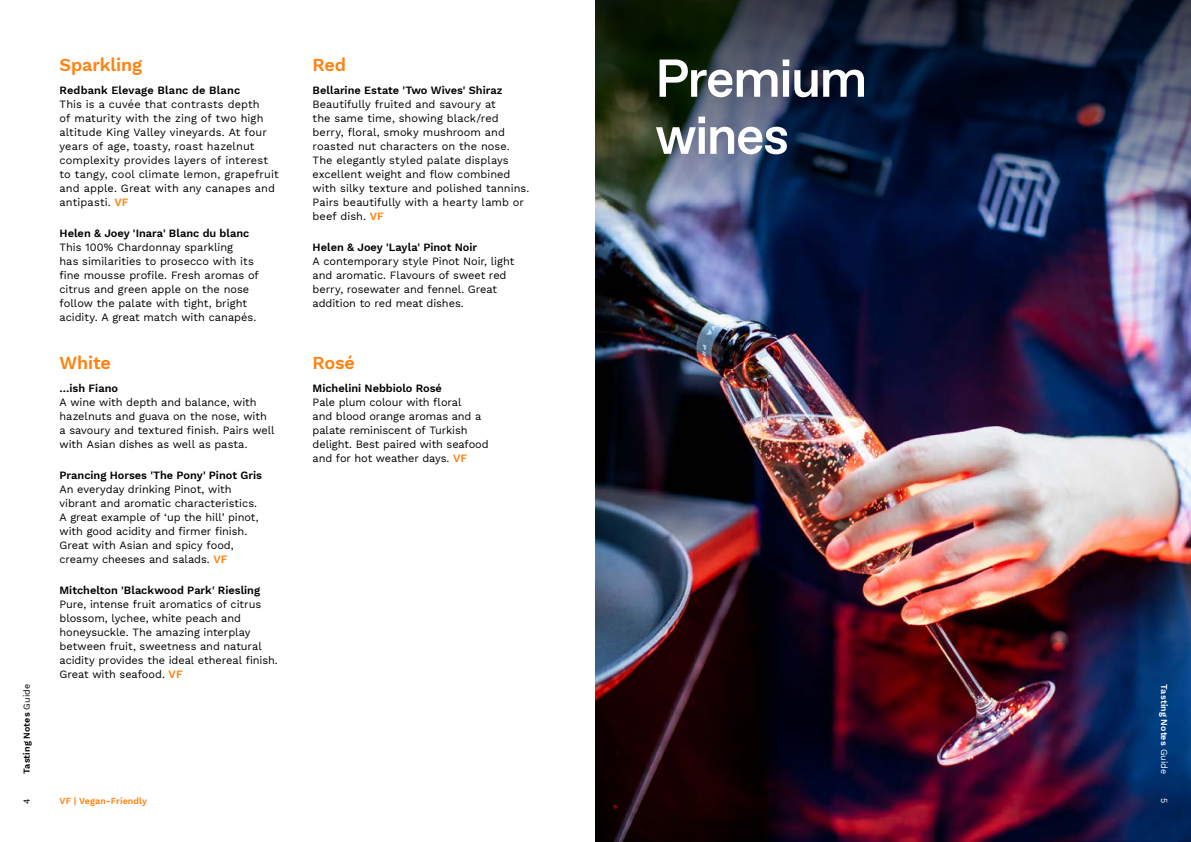
<style>
.page{position:relative;width:1191px;height:842px;background:#fff}
.page>*{position:absolute;margin:0;border:0;box-sizing:border-box;transform-origin:0 0}
.t1{font:500 53.2px/57.1px "ABC Favorit";letter-spacing:-.035em;color:#fff}
.t2{font:600 18px "Work Sans";letter-spacing:-.01em;color:#ff820f}
.t3{font:11px/14px "Work Sans";color:#000}
.t4{font:600 11px "Work Sans";color:#000}
.t5{font:600 9px "Work Sans";letter-spacing:.005em;color:#ff820f}
.t6{font:600 9px "Work Sans";letter-spacing:.005em;color:#fff}
.t7{font:600 9px "Work Sans";letter-spacing:.005em;color:#000}
.t8{font:9px "Work Sans";color:#fff}
.t9{font:9px "Work Sans";color:#000}
.s1{font-weight:400}
.s2{font-weight:600;color:#ff820f}
</style>
<div class="page">
<img style="left:595px;top:238px;width:596px;height:604px">
<img style="left:595px;top:0;width:596px;height:238px">
<p class="t7" style="left:20px;top:774px;width:91px;rotate:-90deg">Tasting Notes <span class="s1">Guide</span></p>
<p class="t9" style="left:20px;top:804px;width:7px;rotate:-90deg">4</p>
<h2 class="t2" style="left:60px;top:52px;width:84px">Sparkling</h2>
<p class="t4" style="left:60px;top:82px;width:182px">Redbank Elevage Blanc de Blanc</p>
<p class="t3" style="left:60px;top:97px;width:221px">This is a cuvée that contrasts depth<br>of maturity with the zing of two high altitude King Valley vineyards. At four years of age, toasty, roast hazelnut complexity provides layers of interest to tangy, cool climate lemon, grapefruit and apple. Great with any canapes and antipasti. <span class="s2">VF</span></p>
<p class="t4" style="left:60px;top:225px;width:191px">Helen &amp; Joey 'Inara' Blanc du blanc</p>
<p class="t3" style="left:60px;top:240px;width:201px">This 100% Chardonnay sparkling<br>has similarities to prosecco with its fine mousse profile. Fresh aromas of citrus and green apple on the nose follow the palate with tight, bright acidity. A great match with canapés.</p>
<h2 class="t2" style="left:60px;top:349px;width:53px">White</h2>
<p class="t4" style="left:60px;top:379px;width:60px">…ish Fiano</p>
<p class="t3" style="left:60px;top:394px;width:217px">A wine with depth and balance, with hazelnuts and guava on the nose, with a savoury and textured finish. Pairs well with Asian dishes as well as pasta.</p>
<p class="t4" style="left:60px;top:466px;width:204px">Prancing Horses 'The Pony' Pinot Gris</p>
<p class="t3" style="left:60px;top:481px;width:201px">An everyday drinking Pinot, with vibrant and aromatic characteristics.<br>A great example of ‘up the hill’ pinot, with good acidity and firmer finish.<br>Great with Asian and spicy food, creamy cheeses and salads. <span class="s2">VF</span></p>
<p class="t4" style="left:60px;top:581px;width:202px">Mitchelton 'Blackwood Park' Riesling</p>
<p class="t3" style="left:60px;top:596px;width:220px">Pure, intense fruit aromatics of citrus blossom, lychee, white peach and honeysuckle. The amazing interplay between fruit, sweetness and natural acidity provides the ideal ethereal finish.<br>Great with seafood. <span class="s2">VF</span></p>
<h2 class="t2" style="left:313px;top:52px;width:35px">Red</h2>
<p class="t4" style="left:313px;top:82px;width:192px">Bellarine Estate 'Two Wives' Shiraz</p>
<p class="t3" style="left:313px;top:97px;width:218px">Beautifully fruited and savoury at<br>the same time, showing black/red berry, floral, smoky mushroom and roasted nut characters on the nose.<br>The elegantly styled palate displays excellent weight and flow combined with silky texture and polished tannins.<br>Pairs beautifully with a hearty lamb or beef dish. <span class="s2">VF</span></p>
<p class="t4" style="left:313px;top:239px;width:166px">Helen &amp; Joey 'Layla' Pinot Noir</p>
<p class="t3" style="left:313px;top:254px;width:203px">A contemporary style Pinot Noir, light and aromatic. Flavours of sweet red berry, rosewater and fennel. Great addition to red meat dishes.</p>
<h2 class="t2" style="left:313px;top:349px;width:44px">Rosé</h2>
<p class="t4" style="left:313px;top:379px;width:131px">Michelini Nebbiolo Rosé</p>
<p class="t3" style="left:313px;top:394px;width:178px">Pale plum colour with floral<br>and blood orange aromas and a palate reminiscent of Turkish delight. Best paired with seafood and for hot weather days. <span class="s2">VF</span></p>
<h1 class="t1" style="left:655px;top:51px;width:214px">Premium wines</h1>
<p class="t6" style="left:1171px;top:684px;width:91px;rotate:90deg">Tasting Notes <span class="s1">Guide</span></p>
<p class="t5" style="left:60px;top:794px;width:89px">VF | Vegan-Friendly</p>
<p class="t8" style="left:1171px;top:798px;width:7px;rotate:90deg">5</p>
</div>
